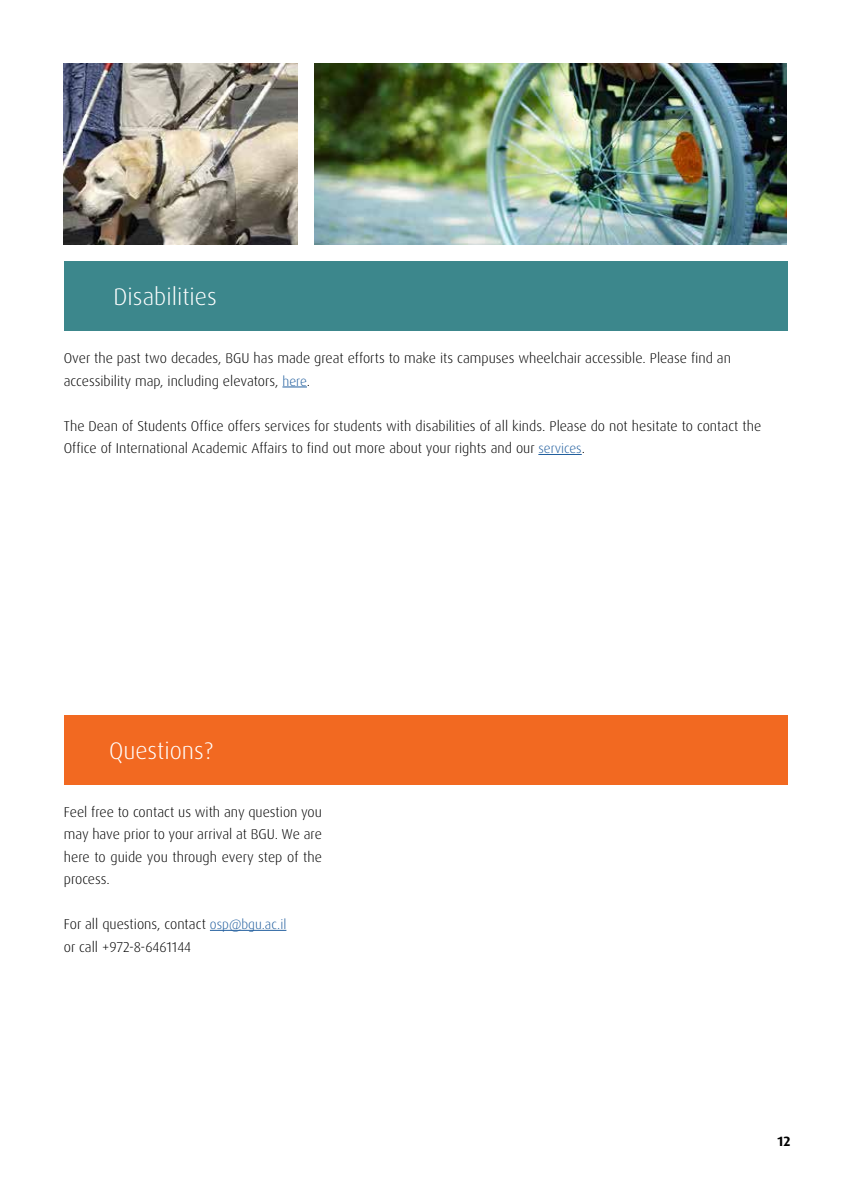
<style>
.page{position:relative;width:851px;height:1191px;background:#fff}
.page>*{position:absolute;margin:0;border:0;box-sizing:border-box;transform-origin:0 0}
.t1{font:300 24px "Dax OT";color:#fff}
.t2{font:300 14.25px/22.5px "Dax OT";color:#000}
.t3{font:700 13.5px "Dax OT";color:#000}
.s1{font-size:13.5px;color:#215e9e}
</style>
<div class="page">
<svg style="left:282px;top:387px;width:25px;height:1px"></svg>
<hr style="left:538px;top:454px;width:43px;height:1px;background:#215e9e">
<img style="left:63px;top:64px;width:234px;height:180px">
<div style="left:64px;top:261px;width:723px;height:70px;background:#3c878c"></div>
<img style="left:314px;top:64px;width:472px;height:180px">
<hr style="left:210px;top:930px;width:76px;height:1px;background:#215e9e">
<div style="left:64px;top:715px;width:723px;height:69px;background:#f26921"></div>
<h1 class="t1" style="left:113px;top:281px;width:105px">Disabilities</h1>
<p class="t2" style="left:64px;top:347px;width:668px">Over the past two decades, BGU has made great efforts to make its campuses wheelchair accessible. Please find an accessibility map, including elevators, <span class="s1">here</span>.</p>
<p class="t2" style="left:64px;top:414px;width:698px">The Dean of Students Office offers services for students with disabilities of all kinds. Please do not hesitate to contact the<br>Office of International Academic Affairs to find out more about your rights and our <span class="s1">services</span>.</p>
<h1 class="t1" style="left:109px;top:735px;width:105px">Questions?</h1>
<p class="t2" style="left:64px;top:800px;width:259px;text-align:justify">Feel free to contact us with any question you may have prior to your arrival at BGU. We are here to guide you through every step of the process.</p>
<p class="t2" style="left:64px;top:913px;width:224px">For all questions, contact <span class="s1">osp@bgu.ac.il </span>or call +972-8-6461144</p>
<p class="t3" style="left:777px;top:1132px;width:14px">12</p>
</div>
